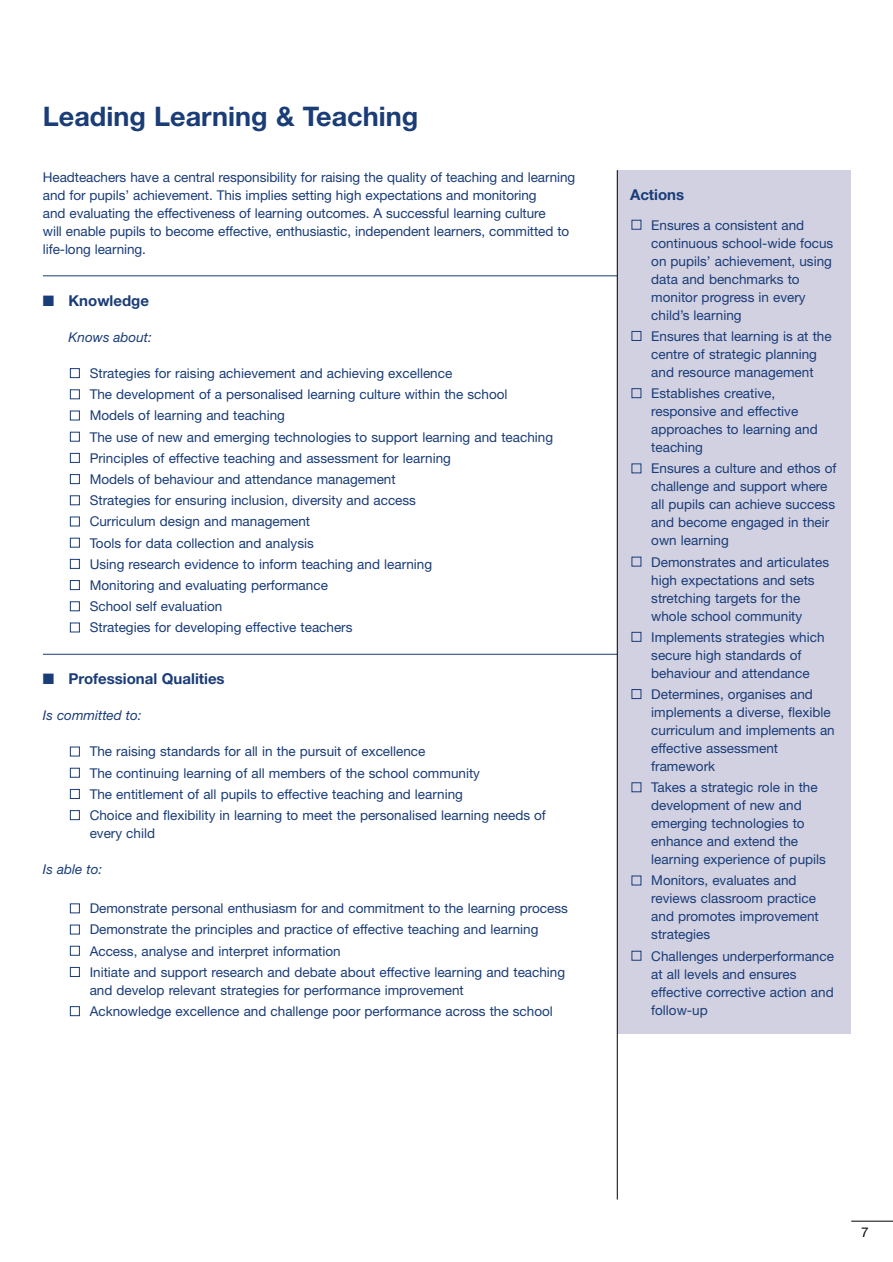
<style>
.page{position:relative;width:893px;height:1262px;background:#fff}
.page>*{position:absolute;margin:0;border:0;box-sizing:border-box;transform-origin:0 0}
.t1{font:700 27px "Helvetica Neue";color:#1a3c77}
.t2{font:700 15px "Helvetica Neue";color:#1a3c77}
.t3{font:13.5px/18px "Helvetica Neue";color:#1a3c77}
.t4{font:italic 13.5px "Helvetica Neue";color:#1a3c77}
.t5{font:13.5px "Helvetica Neue";color:#000}
</style>
<div class="page">
<hr style="left:43px;top:275px;width:574px;height:1px;background:#1a3c77">
<hr style="left:43px;top:654px;width:574px;height:1px;background:#1a3c77">
<svg style="left:70px;top:368px;width:10px;height:648px"></svg>
<div style="left:617px;top:170px;width:234px;height:863px;background:#d2d1e1"></div>
<svg style="left:631px;top:219px;width:10px;height:742px"></svg>
<hr style="left:617px;top:170px;width:1px;height:1029px;background:#000">
<hr style="left:851px;top:1220px;width:41px;height:1px;background:#000">
<h1 class="t1" style="left:43px;top:106px;width:377px">Leading Learning &amp; Teaching</h1>
<p class="t3" style="left:43px;top:169px;width:534px">Headteachers have a central responsibility for raising the quality of teaching and learning and for pupils’ achievement. This implies setting high expectations and monitoring<br>and evaluating the effectiveness of learning outcomes. A successful learning culture<br>will enable pupils to become effective, enthusiastic, independent learners, committed to life-long learning.</p>
<p class="t2" style="left:43px;top:295px;width:108px">■ Knowledge</p>
<p class="t4" style="left:68px;top:332px;width:85px">Knows about:</p>
<p class="t3" style="left:90px;top:364px;width:465px;line-height:21.1px">Strategies for raising achievement and achieving excellence<br>The development of a personalised learning culture within the school Models of learning and teaching<br>The use of new and emerging technologies to support learning and teaching Principles of effective teaching and assessment for learning<br>Models of behaviour and attendance management<br>Strategies for ensuring inclusion, diversity and access<br>Curriculum design and management<br>Tools for data collection and analysis<br>Using research evidence to inform teaching and learning<br>Monitoring and evaluating performance<br>School self evaluation<br>Strategies for developing effective teachers</p>
<p class="t2" style="left:43px;top:673px;width:183px">■ Professional Qualities</p>
<p class="t4" style="left:43px;top:711px;width:100px">Is committed to:</p>
<p class="t3" style="left:90px;top:742px;width:458px;line-height:21.1px">The raising standards for all in the pursuit of excellence<br>The continuing learning of all members of the school community<br>The entitlement of all pupils to effective teaching and learning<br>Choice and flexibility in learning to meet the personalised learning needs of</p>
<p class="t3" style="left:90px;top:825px;width:67px">every child</p>
<p class="t4" style="left:43px;top:864px;width:61px">Is able to:</p>
<p class="t3" style="left:90px;top:899px;width:479px;line-height:21.1px">Demonstrate personal enthusiasm for and commitment to the learning process Demonstrate the principles and practice of effective teaching and learning Access, analyse and interpret information<br>Initiate and support research and debate about effective learning and teaching</p>
<p class="t3" style="left:90px;top:980px;width:464px;line-height:21.1px">and develop relevant strategies for performance improvement<br>Acknowledge excellence and challenge poor performance across the school</p>
<p class="t2" style="left:630px;top:189px;width:56px">Actions</p>
<p class="t3" style="left:651px;top:217px;width:183px">Ensures a consistent and continuous school-wide focus on pupils’ achievement, using data and benchmarks to monitor progress in every child’s learning</p>
<p class="t3" style="left:651px;top:328px;width:182px">Ensures that learning is at the centre of strategic planning and resource management</p>
<p class="t3" style="left:651px;top:385px;width:168px">Establishes creative, responsive and effective approaches to learning and teaching</p>
<p class="t3" style="left:651px;top:461px;width:187px">Ensures a culture and ethos of challenge and support where all pupils can achieve success and become engaged in their own learning</p>
<p class="t3" style="left:651px;top:554px;width:179px">Demonstrates and articulates high expectations and sets stretching targets for the whole school community</p>
<p class="t3" style="left:651px;top:629px;width:175px">Implements strategies which secure high standards of behaviour and attendance</p>
<p class="t3" style="left:651px;top:686px;width:185px">Determines, organises and implements a diverse, flexible curriculum and implements an effective assessment framework</p>
<p class="t3" style="left:651px;top:779px;width:176px">Takes a strategic role in the development of new and emerging technologies to enhance and extend the learning experience of pupils</p>
<p class="t3" style="left:651px;top:873px;width:169px">Monitors, evaluates and reviews classroom practice and promotes improvement strategies</p>
<p class="t3" style="left:651px;top:948px;width:184px">Challenges underperformance at all levels and ensures effective corrective action and follow-up</p>
<p class="t5" style="left:861px;top:1226px;width:9px">7</p>
</div>
